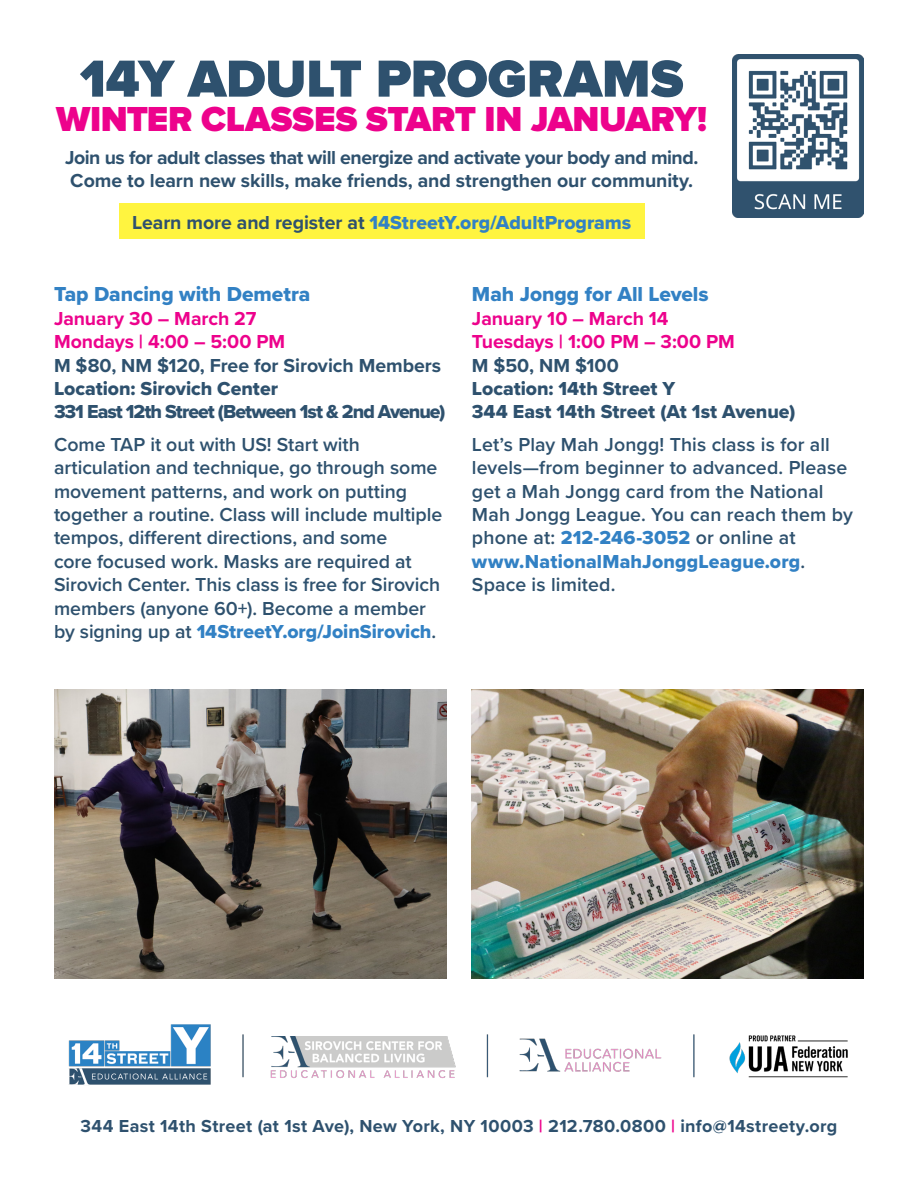
<style>
.page{position:relative;width:918px;height:1188px;background:#fff}
.page>*{position:absolute;margin:0;border:0;box-sizing:border-box;transform-origin:0 0}
.t1{font:900 54px "Proxima Nova";letter-spacing:-.005em;color:#2e516e}
.t2{font:900 36px "Proxima Nova";letter-spacing:-.015em;color:#ed028c}
.t3{font:21px "Proxima Nova Extrabld";color:#3281c4}
.t4{font:600 19.5px/23.4px "Proxima Nova";color:#2e516e}
.t5{font:700 19.5px "Proxima Nova";letter-spacing:-.005em;color:#2e516e}
.t6{font:19.5px "Proxima Nova Extrabld";letter-spacing:.005em;color:#3281c4}
.t7{font:700 19.5px "Proxima Nova";letter-spacing:-.005em;color:#ed028c}
.t8{font:19.5px "Proxima Nova Extrabld";letter-spacing:-.005em;color:#2e516e}
.t9{font:700 19.5px "Proxima Nova";letter-spacing:-.025em;color:#2e516e}
.t10{font:19.5px "Proxima Nova Extrabld";letter-spacing:-.05em;color:#2e516e}
.t11{font:700 18px "Proxima Nova";letter-spacing:.02em;color:#2e516e}
.s1{font-family:"Proxima Nova";font-weight:700;color:#2e516e}
.s2{font-family:"Proxima Nova Extrabld";font-weight:400;color:#3281c4}
.s3{font-family:"Proxima Nova";font-weight:600;color:#2e516e}
.s4{color:#ed028c}
</style>
<div class="page">
<div style="left:119px;top:203px;width:526px;height:36px;background:#fff440"></div>
<img style="left:472px;top:689px;width:392px;height:290px">
<img style="left:486px;top:1034px;width:362px;height:44px">
<img style="left:271px;top:1036px;width:185px;height:43px">
<img style="left:68px;top:1024px;width:176px;height:61px">
<img style="left:732px;top:54px;width:132px;height:164px">
<img style="left:54px;top:689px;width:392px;height:290px">
<p class="t1" style="left:80px;top:47px;width:605px">14Y ADULT PROGRAMS</p>
<p class="t2" style="left:56px;top:98px;width:652px">WINTER CLASSES START IN JANUARY!</p>
<p class="t9" style="left:65px;top:143px;width:635px">Join us for adult classes that will energize and activate your body and mind.</p>
<p class="t5" style="left:70px;top:166px;width:625px">Come to learn new skills, make friends, and strengthen our community.</p>
<p class="t6" style="left:132px;top:208px;width:501px"><span class="s1">Learn more and register at</span> 14StreetY.org/AdultPrograms</p>
<p class="t3" style="left:54px;top:279px;width:258px">Tap Dancing with Demetra</p>
<p class="t7" style="left:54px;top:304px;width:204px">January 30 – March 27</p>
<p class="t7" style="left:54px;top:327px;width:233px">Mondays | 4:00 – 5:00 PM</p>
<p class="t5" style="left:54px;top:351px;width:389px">M $80, NM $120, Free for Sirovich Members</p>
<p class="t8" style="left:54px;top:374px;width:226px">Location: Sirovich Center</p>
<p class="t10" style="left:54px;top:397px;width:393px">331 East 12th Street (Between 1st &amp; 2nd Avenue)</p>
<p class="t4" style="left:54px;top:432px;width:390px">Come TAP it out with US! Start with articulation and technique, go through some movement patterns, and work on putting together a routine. Class will include multiple tempos, different directions, and some<br>core focused work. Masks are required at Sirovich Center. This class is free for Sirovich members (anyone 60+). Become a member by signing up at <span class="s2">14StreetY.org/JoinSirovich</span>.</p>
<p class="t3" style="left:472px;top:279px;width:238px">Mah Jongg for All Levels</p>
<p class="t7" style="left:472px;top:304px;width:198px">January 10 – March 14</p>
<p class="t7" style="left:472px;top:327px;width:265px">Tuesdays | 1:00 PM – 3:00 PM</p>
<p class="t5" style="left:472px;top:351px;width:148px">M $50, NM $100</p>
<p class="t8" style="left:472px;top:374px;width:205px">Location: 14th Street Y</p>
<p class="t8" style="left:472px;top:397px;width:325px">344 East 14th Street (At 1st Avenue)</p>
<p class="t4" style="left:472px;top:432px;width:383px">Let’s Play Mah Jongg! This class is for all levels—from beginner to advanced. Please get a Mah Jongg card from the National Mah Jongg League. You can reach them by phone at: <span class="s2">212-246-3052</span> or online at</p>
<p class="t6" style="left:472px;top:547px;width:335px">www.NationalMahJonggLeague.org<span class="s3">.</span></p>
<p class="t4" style="left:472px;top:572px;width:145px">Space is limited.</p>
<p class="t11" style="left:81px;top:1113px;width:758px">344 East 14th Street (at 1st Ave), New York, NY 10003 <span class="s4">|</span> 212.780.0800 <span class="s4">|</span> info@14streety.org</p>
</div>
